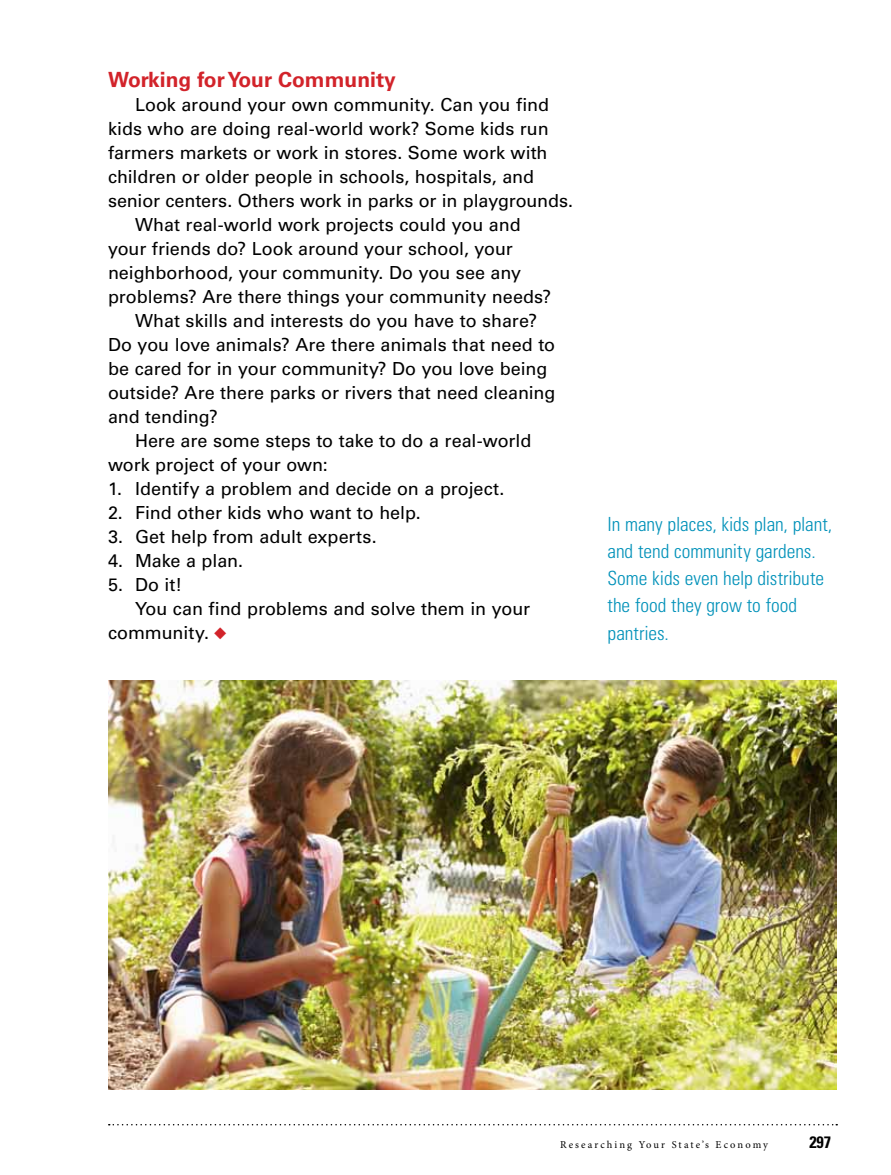
<style>
.page{position:relative;width:891px;height:1175px;background:#fff}
.page>*{position:absolute;margin:0;border:0;box-sizing:border-box;transform-origin:0 0}
.t1{font:700 21px "Univers LT Std";color:#d2232a}
.t2{font:300 condensed 19.5px/27px "Univers LT Std";color:#0091b9}
.t3{font:18px "Univers LT Std";letter-spacing:-.005em;color:#000}
.t4{font:700 condensed 16.5px "Univers LT Std";color:#000}
.t5{font:10.5px "Minion Pro";letter-spacing:.195em;color:#000}
.s1{color:#d2232a}
</style>
<div class="page">
<svg style="left:109px;top:1124px;width:728px;height:1px"></svg>
<img style="left:108px;top:681px;width:729px;height:408px">
<p class="t1" style="left:108px;top:68px;width:289px">Working for Your Community</p>
<p class="t3" style="left:135px;top:94px;width:416px">Look around your own community. Can you find</p>
<p class="t3" style="left:108px;top:118px;width:442px">kids who are doing real-world work? Some kids run</p>
<p class="t3" style="left:108px;top:142px;width:441px">farmers markets or work in stores. Some work with</p>
<p class="t3" style="left:108px;top:166px;width:428px">children or older people in schools, hospitals, and</p>
<p class="t3" style="left:108px;top:190px;width:467px">senior centers. Others work in parks or in playgrounds.</p>
<p class="t3" style="left:135px;top:214px;width:387px">What real-world work projects could you and</p>
<p class="t3" style="left:108px;top:238px;width:406px">your friends do? Look around your school, your</p>
<p class="t3" style="left:108px;top:262px;width:415px">neighborhood, your community. Do you see any</p>
<p class="t3" style="left:108px;top:286px;width:445px">problems? Are there things your community needs?</p>
<p class="t3" style="left:135px;top:310px;width:404px">What skills and interests do you have to share?</p>
<p class="t3" style="left:108px;top:334px;width:449px">Do you love animals? Are there animals that need to</p>
<p class="t3" style="left:108px;top:358px;width:441px">be cared for in your community? Do you love being</p>
<p class="t3" style="left:108px;top:382px;width:449px">outside? Are there parks or rivers that need cleaning</p>
<p class="t3" style="left:108px;top:406px;width:111px">and tending?</p>
<p class="t3" style="left:135px;top:430px;width:398px">Here are some steps to take to do a real-world</p>
<p class="t3" style="left:108px;top:454px;width:221px">work project of your own:</p>
<p class="t3" style="left:108px;top:478px;width:398px">1. Identify a problem and decide on a project.</p>
<p class="t3" style="left:108px;top:502px;width:315px">2. Find other kids who want to help.</p>
<p class="t3" style="left:108px;top:526px;width:270px">3. Get help from adult experts.</p>
<p class="t3" style="left:108px;top:550px;width:137px">4. Make a plan.</p>
<p class="t3" style="left:108px;top:574px;width:76px">5. Do it!</p>
<p class="t3" style="left:135px;top:598px;width:397px">You can find problems and solve them in your</p>
<p class="t3" style="left:108px;top:622px;width:120px">community. <span class="s1">◆</span></p>
<p class="t2" style="left:608px;top:511px;width:226px">In many places, kids plan, plant, and tend community gardens.<br>Some kids even help distribute the food they grow to food pantries.</p>
<p class="t5" style="left:560px;top:1138px;width:209px">Researching Your State’s Economy</p>
<p class="t4" style="left:809px;top:1131px;width:23px">297</p>
</div>
